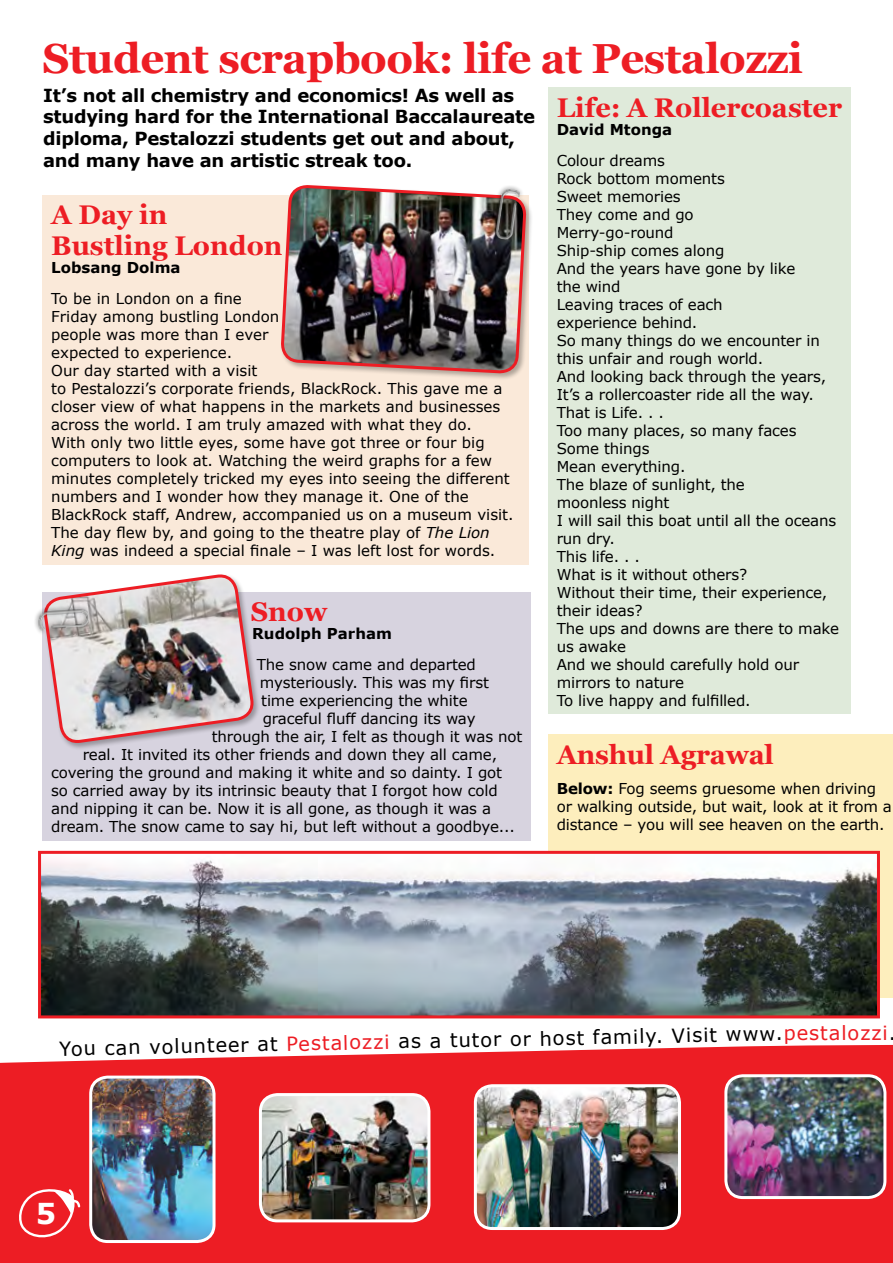
<style>
.page{position:relative;width:893px;height:1263px;background:#fff}
.page>*{position:absolute;margin:0;border:0;box-sizing:border-box;transform-origin:0 0}
.t1{font:700 42px "Georgia";letter-spacing:-.015em;color:#ed1d24}
.t2{font:700 28.8px "Verdana";color:#fff}
.t3{font:700 27px/31.5px "Georgia";color:#ed1d24}
.t4{font:19.5px "Verdana";color:#000}
.t5{font:19.5px "Verdana";letter-spacing:.035em;color:#ed1d24}
.t6{font:700 18px/21.6px "Verdana";letter-spacing:-.015em;color:#000}
.t7{font:15px/18px "Verdana";letter-spacing:-.01em;color:#000}
.t8{font:700 15px "Verdana";color:#000}
.s1{font-style:italic}
.s2{font-weight:700}
.s3{color:#ed1d24}
.s4{color:#000}
</style>
<div class="page">
<svg style="left:0;top:1044px;width:893px;height:219px;background:#ee2f36"></svg>
<svg style="left:18px;top:1186px;width:64px;height:54px;background:#ef4046"></svg>
<div style="left:548px;top:735px;width:345px;height:263px;background:#fdeebd"></div>
<div style="left:43px;top:195px;width:486px;height:370px;background:#fae9d9"></div>
<img style="left:281px;top:185px;width:247px;height:194px">
<div style="left:490px;top:185px;width:35px;height:58px;background:#000;opacity:.5"></div>
<img style="left:491px;top:185px;width:30px;height:56px">
<div style="left:548px;top:87px;width:303px;height:627px;background:#dfeada"></div>
<div style="left:43px;top:592px;width:488px;height:249px;background:#d7d3df"></div>
<div style="left:43px;top:573px;width:218px;height:177px;background:#000;opacity:.3"></div>
<img style="left:43px;top:574px;width:211px;height:176px">
<img style="left:42px;top:855px;width:834px;height:159px">
<div style="left:38px;top:851px;width:842px;height:167px;border:3px solid #ed1d24"></div>
<div style="left:34px;top:604px;width:59px;height:31px;background:#000;opacity:.5"></div>
<img style="left:34px;top:605px;width:55px;height:26px">
<img style="left:260px;top:1094px;width:169px;height:127px">
<div style="left:259px;top:1093px;width:171px;height:129px;border:3px solid #fff;border-radius:17px"></div>
<img style="left:91px;top:1077px;width:123px;height:164px">
<div style="left:89px;top:1075px;width:127px;height:168px;border:3px solid #fff;border-radius:17px"></div>
<img style="left:726px;top:1077px;width:159px;height:119px">
<div style="left:724px;top:1074px;width:162px;height:125px;border:3px solid #fff;border-radius:17px"></div>
<img style="left:475px;top:1086px;width:204px;height:142px">
<div style="left:474px;top:1084px;width:207px;height:146px;border:3px solid #fff;border-radius:17px"></div>
<h1 class="t1" style="left:43px;top:27px;width:762px">Student scrapbook: life at Pestalozzi</h1>
<p class="t6" style="left:43px;top:85px;width:493px">It’s not all chemistry and economics! As well as studying hard for the International Baccalaureate diploma, Pestalozzi students get out and about, and many have an artistic streak too.</p>
<h3 class="t3" style="left:51px;top:197px;width:233px">A Day in<br>Bustling London</h3>
<p class="t8" style="left:51px;top:258px;width:131px">Lobsang Dolma</p>
<p class="t7" style="left:51px;top:290px;width:464px">To be in London on a fine<br>Friday among bustling London<br>people was more than I ever<br>expected to experience.<br>Our day started with a visit<br>to Pestalozzi’s corporate friends, BlackRock. This gave me a closer view of what happens in the markets and businesses across the world. I am truly amazed with what they do.<br>With only two little eyes, some have got three or four big computers to look at. Watching the weird graphs for a few minutes completely tricked my eyes into seeing the different numbers and I wonder how they manage it. One of the BlackRock staff, Andrew, accompanied us on a museum visit.<br>The day flew by, and going to the theatre play of <span class="s1">The Lion King</span> was indeed a special finale – I was left lost for words.</p>
<h3 class="t3" style="left:251px;top:595px;width:78px">Snow</h3>
<p class="t8" style="left:252px;top:624px;width:141px">Rudolph Parham</p>
<p class="t7" style="left:257px;top:656px;width:221px">The snow came and departed</p>
<p class="t7" style="left:260px;top:674px;width:231px">mysteriously. This was my first</p>
<p class="t7" style="left:261px;top:692px;width:208px">time experiencing the white</p>
<p class="t7" style="left:263px;top:710px;width:214px">graceful fluff dancing its way</p>
<p class="t7" style="left:212px;top:728px;width:312px">through the air, I felt as though it was not</p>
<p class="t7" style="left:83px;top:746px;width:416px">real. It invited its other friends and down they all came,</p>
<p class="t7" style="left:51px;top:764px;width:452px">covering the ground and making it white and so dainty. I got</p>
<p class="t7" style="left:51px;top:782px;width:448px">so carried away by its intrinsic beauty that I forgot how cold</p>
<p class="t7" style="left:51px;top:800px;width:441px">and nipping it can be. Now it is all gone, as though it was a</p>
<p class="t7" style="left:51px;top:818px;width:465px">dream. The snow came to say hi, but left without a goodbye...</p>
<h3 class="t3" style="left:557px;top:91px;width:287px">Life: A Rollercoaster</h3>
<p class="t8" style="left:557px;top:120px;width:117px">David Mtonga</p>
<p class="t7" style="left:557px;top:152px;width:284px">Colour dreams<br>Rock bottom moments<br>Sweet memories<br>They come and go<br>Merry-go-round<br>Ship-ship comes along<br>And the years have gone by like<br>the wind<br>Leaving traces of each<br>experience behind.<br>So many things do we encounter in this unfair and rough world.<br>And looking back through the years,<br>It’s a rollercoaster ride all the way.<br>That is Life. . .<br>Too many places, so many faces<br>Some things<br>Mean everything.<br>The blaze of sunlight, the<br>moonless night<br>I will sail this boat until all the oceans run dry.<br>This life. . .<br>What is it without others?<br>Without their time, their experience, their ideas?<br>The ups and downs are there to make us awake<br>And we should carefully hold our mirrors to nature<br>To live happy and fulfilled.</p>
<h3 class="t3" style="left:557px;top:737px;width:219px">Anshul Agrawal</h3>
<p class="t7" style="left:557px;top:780px;width:337px"><span class="s2">Below:</span> Fog seems gruesome when driving or walking outside, but wait, look at it from a distance – you will see heaven on the earth.</p>
<h3 class="t4" style="left:59px;top:1034px;width:770px;rotate:-1deg">You can volunteer at <span class="s3">Pestalozzi</span> as a tutor or host family. Visit www.<span class="s3">pest</span></h3>
<h3 class="t5" style="left:829px;top:1020px;width:69px">alozzi<span class="s4">.</span></h3>
<h2 class="t2" style="left:36px;top:1194px;width:22px">5</h2>
</div>
